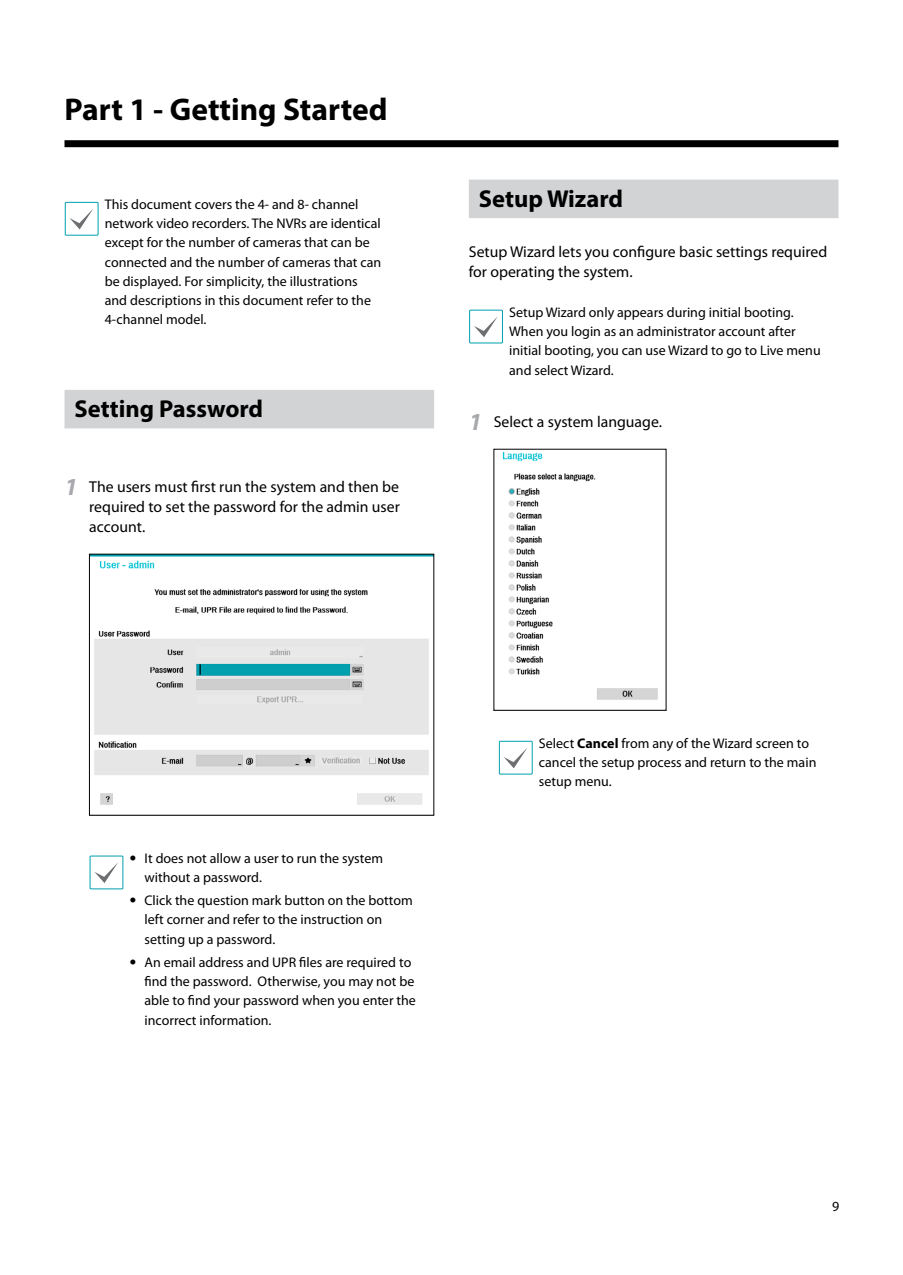
<style>
.page{position:relative;width:903px;height:1275px;background:#fff}
.page>*{position:absolute;margin:0;border:0;box-sizing:border-box;transform-origin:0 0}
.t1{font:700 31.5px "Myriad Pro";color:#000}
.t2{font:700 24.5px "Myriad Pro";color:#000}
.t3{font:15.75px/20.1px "Myriad Pro";color:#000;text-align:justify}
.t4{font:14px/19.2px "Myriad Pro";color:#000}
.s1{font-weight:700;font-style:italic;font-size:24.5px;color:#a7a9ac}
.s2{font-family:"Helvetica Neue";font-weight:300}
.s3{font-weight:700}
</style>
<div class="page">
<div style="left:64px;top:390px;width:370px;height:38px;background:#d1d3d4"></div>
<div style="left:65px;top:202px;width:34px;height:34px;border:1px solid #00a0af"></div>
<svg style="left:70px;top:209px;width:23px;height:20px"></svg>
<img style="left:91px;top:556px;width:341px;height:249px">
<div style="left:89px;top:554px;width:345px;height:261px;border:1px solid #000"></div>
<div style="left:90px;top:855px;width:33px;height:34px;border:1px solid #00a0af"></div>
<svg style="left:94px;top:862px;width:24px;height:21px"></svg>
<div style="left:469px;top:180px;width:369px;height:38px;background:#d1d3d4"></div>
<div style="left:469px;top:310px;width:34px;height:33px;border:1px solid #00a0af"></div>
<svg style="left:474px;top:316px;width:24px;height:21px"></svg>
<img style="left:502px;top:452px;width:156px;height:248px">
<div style="left:499px;top:741px;width:34px;height:34px;border:1px solid #00a0af"></div>
<svg style="left:504px;top:748px;width:23px;height:20px"></svg>
<div style="left:64px;top:140px;width:774px;height:7px;background:#000"></div>
<h1 class="t1" style="left:64px;top:89px;width:325px">Part 1 - Getting Started</h1>
<p class="t4" style="left:105px;top:194px;width:278px">This document covers the 4- and 8- channel network video recorders. The NVRs are identical except for the number of cameras that can be connected and the number of cameras that can be displayed. For simplicity, the illustrations and descriptions in this document refer to the 4-channel model.</p>
<h2 class="t2" style="left:74px;top:393px;width:190px">Setting Password</h2>
<p class="t3" style="left:89px;top:476px;width:312px;text-indent:-25px"><span class="s1">1</span> The users must first run the system and then be required to set the password for the admin user account.</p>
<h2 class="t2" style="left:479px;top:183px;width:146px">Setup Wizard</h2>
<p class="t3" style="left:469px;top:241px;width:360px">Setup Wizard lets you configure basic settings required for operating the system.</p>
<p class="t4" style="left:509px;top:302px;width:313px">Setup Wizard only appears during initial booting.<br>When you login as an administrator account after initial booting, you can use Wizard to go to Live menu and select Wizard.</p>
<p class="t3" style="left:469px;top:411px;width:195px"><span class="s1">1</span> Select a system language.</p>
<p class="t4" style="left:144px;top:848px;width:240px;text-indent:-15px"><span class="s2">•</span> It does not allow a user to run the system without a password.</p>
<p class="t4" style="left:144px;top:890px;width:270px;text-indent:-15px"><span class="s2">•</span> Click the question mark button on the bottom left corner and refer to the instruction on setting up a password.</p>
<p class="t4" style="left:144px;top:952px;width:273px;text-indent:-15px"><span class="s2">•</span> An email address and UPR files are required to find the password. Otherwise, you may not be able to find your password when you enter the incorrect information.</p>
<p class="t4" style="left:539px;top:733px;width:279px">Select <span class="s3">Cancel</span> from any of the Wizard screen to cancel the setup process and return to the main setup menu.</p>
<p class="t4" style="left:832px;top:1196px;width:9px">9</p>
</div>
